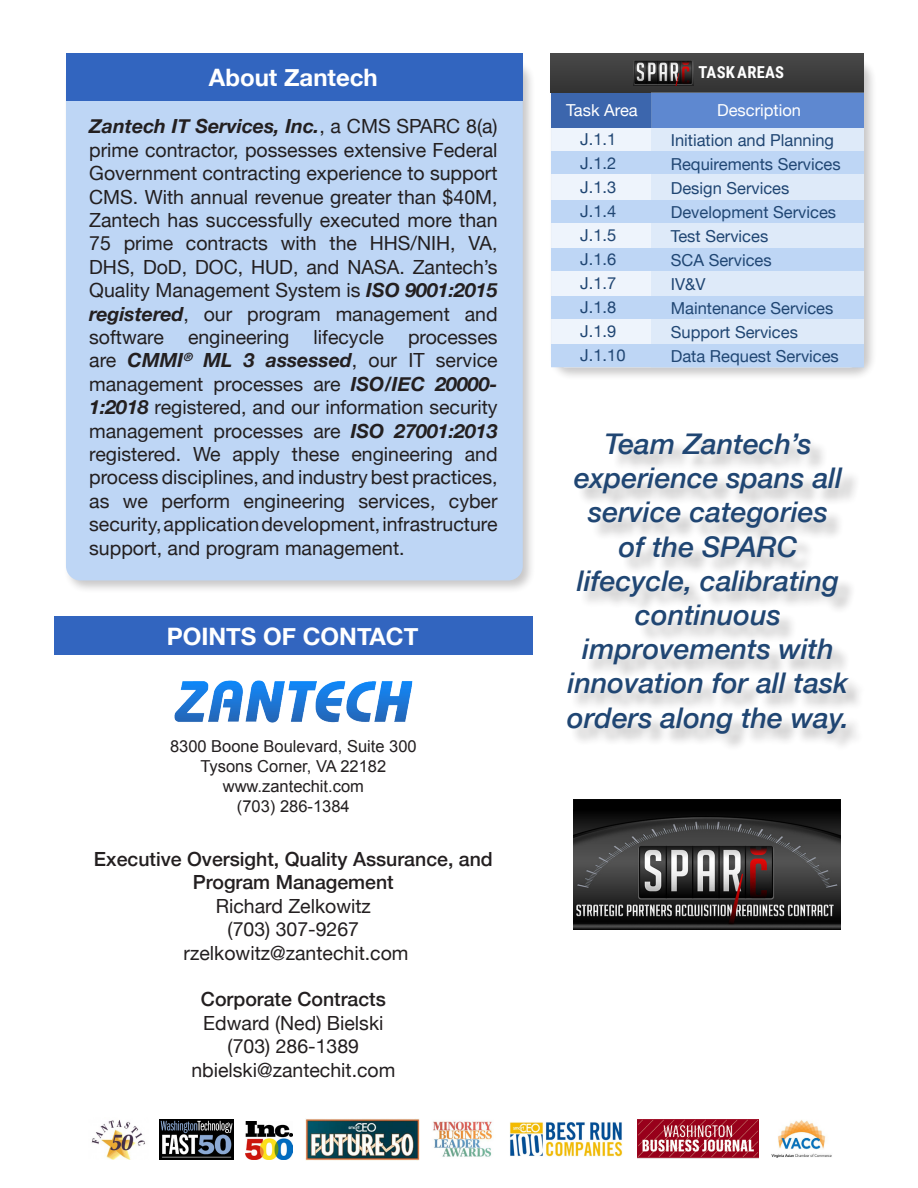
<style>
.page{position:relative;width:918px;height:1188px;background:#fff}
.page>*{position:absolute;margin:0;border:0;box-sizing:border-box;transform-origin:0 0}
.t1{font:italic 500 28.5px/34.2px "Helvetica Neue";color:#204673;text-align:center}
.Paragraph_Style_1{font:700 24px "Helvetica Neue";color:#fff}
.t2{font:19.5px/23.4px "Helvetica Neue";color:#231f20;text-align:justify}
.t3{font:500 19.5px/23.4px "Helvetica Neue";color:#231f20;text-align:center}
.Paragraph_Style_1-2{font:16.5px "Helvetica Neue";color:#204673}
.t4{font:16.5px "Arial";color:#231f20}
.Paragraph_Style_1-3{font:16.5px "Helvetica Neue";color:#fff}
.Paragraph_Style_1-4{font:700 16.5px "Roboto Condensed";letter-spacing:.015em;color:#fff}
.s1{font-weight:700;font-style:italic}
</style>
<div class="page">
<div style="left:549px;top:57px;width:328px;height:324px;background:#231f20;opacity:.25"></div>
<div style="left:63px;top:58px;width:473px;height:536px;background:#231f20;opacity:.25"></div>
<div style="left:66px;top:61px;width:457px;height:519px;background:#bed6f5;border-radius:14px"></div>
<div style="left:66px;top:54px;width:457px;height:47px;background:#3265bf"></div>
<div style="left:54px;top:617px;width:479px;height:38px;background:#3265bf"></div>
<div style="left:552px;top:63px;width:312px;height:304px;background:#eef4fc"></div>
<div style="left:551px;top:85px;width:101px;height:43px;background:#3c66ad"></div>
<div style="left:551px;top:54px;width:313px;height:38px;background:#3d3d3d"></div>
<div style="left:552px;top:151px;width:312px;height:23px;background:#bed6f5"></div>
<div style="left:552px;top:200px;width:312px;height:23px;background:#bed6f5"></div>
<div style="left:552px;top:248px;width:312px;height:23px;background:#bed6f5"></div>
<div style="left:552px;top:296px;width:312px;height:23px;background:#bed6f5"></div>
<div style="left:552px;top:344px;width:312px;height:23px;background:#bed6f5"></div>
<svg style="left:652px;top:92px;width:212px;height:252px"></svg>
<img style="left:634px;top:60px;width:60px;height:25px">
<div style="left:570px;top:436px;width:296px;height:316px;background:#231f20;opacity:.3"></div>
<img style="left:574px;top:800px;width:266px;height:129px">
<img style="left:433px;top:1121px;width:60px;height:36px">
<img style="left:91px;top:1120px;width:54px;height:40px">
<img style="left:160px;top:1119px;width:74px;height:41px">
<img style="left:306px;top:1119px;width:113px;height:41px">
<img style="left:509px;top:1122px;width:114px;height:35px">
<img style="left:638px;top:1119px;width:121px;height:39px">
<img style="left:246px;top:1121px;width:46px;height:39px">
<img style="left:771px;top:1119px;width:61px;height:39px">
<img style="left:174px;top:680px;width:238px;height:43px">
<p class="Paragraph_Style_1" style="left:209px;top:59px;width:170px">About Zantech</p>
<p class="t2" style="left:89px;top:116px;width:410px"><span class="s1">Zantech IT Services, Inc.</span>, a CMS SPARC 8(a) prime contractor, possesses extensive Federal Government contracting experience to support CMS. With annual revenue greater than $40M, Zantech has successfully executed more than 75 prime contracts with the HHS/NIH, VA, DHS, DoD, DOC, HUD, and NASA. Zantech’s Quality Management System is <span class="s1">ISO 9001:2015 registered</span>, our program management and software engineering lifecycle processes are <span class="s1">CMMI</span><sup>®</sup> <span class="s1">ML 3 assessed</span>, our IT service management processes are <span class="s1">ISO/IEC 20000- 1:2018</span> registered, and our information security management processes are <span class="s1">ISO 27001:2013 </span>registered. We apply these engineering and process disciplines, and industry best practices, as we perform engineering services, cyber security,applicationdevelopment,infrastructure support, and program management.</p>
<p class="Paragraph_Style_1" style="left:167px;top:617px;width:253px">POINTS OF CONTACT</p>
<p class="t4" style="left:170px;top:736px;width:248px">8300 Boone Boulevard, Suite 300</p>
<p class="t4" style="left:200px;top:756px;width:187px">Tysons Corner, VA 22182</p>
<p class="t4" style="left:223px;top:775px;width:143px">www.zantechit.com</p>
<p class="t4" style="left:237px;top:795px;width:114px">(703) 286-1384</p>
<p class="t3" style="left:94px;top:846px;width:400px">Executive Oversight, Quality Assurance, and<br>Program Management</p>
<p class="t2" style="left:216px;top:895px;width:157px">Richard Zelkowitz</p>
<p class="t2" style="left:228px;top:919px;width:133px">(703) 307-9267</p>
<p class="t2" style="left:184px;top:942px;width:226px">rzelkowitz@zantechit.com</p>
<p class="t3" style="left:201px;top:986px;width:186px">Corporate Contracts</p>
<p class="t2" style="left:203px;top:1012px;width:182px">Edward (Ned) Bielski</p>
<p class="t2" style="left:228px;top:1036px;width:133px">(703) 286-1389</p>
<p class="t2" style="left:191px;top:1059px;width:206px">nbielski@zantechit.com</p>
<p class="Paragraph_Style_1-4" style="left:698px;top:60px;width:87px">TASK AREAS</p>
<p class="Paragraph_Style_1-3" style="left:566px;top:99px;width:73px">Task Area</p>
<p class="Paragraph_Style_1-3" style="left:717px;top:99px;width:86px">Description</p>
<p class="Paragraph_Style_1-2" style="left:580px;top:127px;width:38px">J.1.1</p>
<p class="Paragraph_Style_1-2" style="left:580px;top:151px;width:38px">J.1.2</p>
<p class="Paragraph_Style_1-2" style="left:580px;top:175px;width:38px">J.1.3</p>
<p class="Paragraph_Style_1-2" style="left:580px;top:199px;width:38px">J.1.4</p>
<p class="Paragraph_Style_1-2" style="left:580px;top:223px;width:38px">J.1.5</p>
<p class="Paragraph_Style_1-2" style="left:580px;top:247px;width:38px">J.1.6</p>
<p class="Paragraph_Style_1-2" style="left:580px;top:271px;width:38px">J.1.7</p>
<p class="Paragraph_Style_1-2" style="left:580px;top:295px;width:38px">J.1.8</p>
<p class="Paragraph_Style_1-2" style="left:580px;top:319px;width:38px">J.1.9</p>
<p class="Paragraph_Style_1-2" style="left:580px;top:343px;width:47px">J.1.10</p>
<p class="Paragraph_Style_1-2" style="left:671px;top:128px;width:165px">Initiation and Planning</p>
<p class="Paragraph_Style_1-2" style="left:671px;top:152px;width:171px">Requirements Services</p>
<p class="Paragraph_Style_1-2" style="left:671px;top:176px;width:120px">Design Services</p>
<p class="Paragraph_Style_1-2" style="left:671px;top:200px;width:167px">Development Services</p>
<p class="Paragraph_Style_1-2" style="left:671px;top:224px;width:99px">Test Services</p>
<p class="Paragraph_Style_1-2" style="left:671px;top:248px;width:102px">SCA Services</p>
<p class="Paragraph_Style_1-2" style="left:671px;top:272px;width:36px">IV&amp;V</p>
<p class="Paragraph_Style_1-2" style="left:671px;top:296px;width:164px">Maintenance Services</p>
<p class="Paragraph_Style_1-2" style="left:671px;top:320px;width:129px">Support Services</p>
<p class="Paragraph_Style_1-2" style="left:671px;top:344px;width:170px">Data Request Services</p>
<p class="t1" style="left:567px;top:425px;width:283px">Team Zantech’s experience spans all service categories<br>of the SPARC lifecycle, calibrating continuous improvements with innovation for all task orders along the way.</p>
</div>
